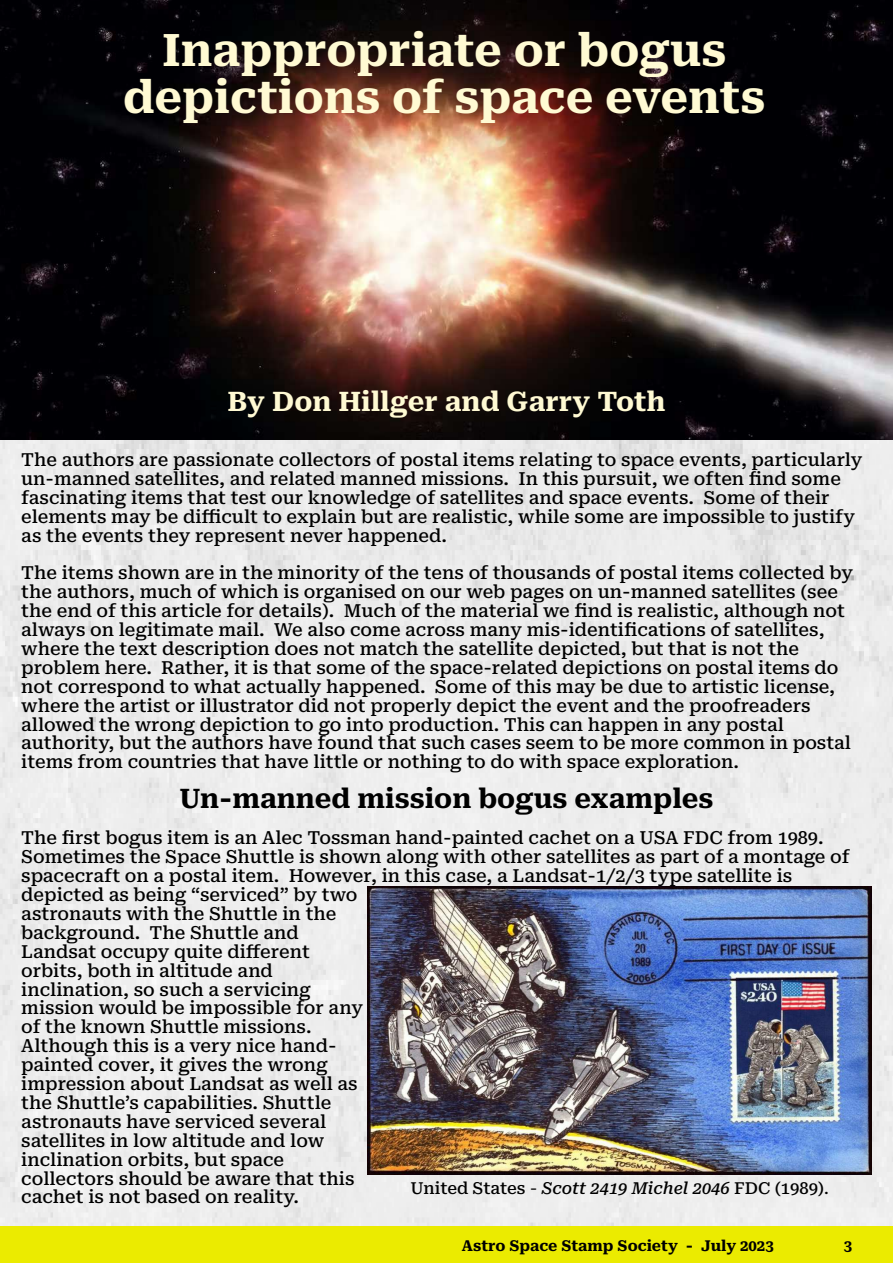
<style>
.page{position:relative;width:893px;height:1263px;background:#fff}
.page>*{position:absolute;margin:0;border:0;box-sizing:border-box;transform-origin:0 0}
.t1{font:700 45px/47.2px "Roboto Serif";color:#fffad3;text-align:center}
.t2{font:700 27px "Roboto Serif";color:#000}
.t3{font:700 27px "Roboto Serif";color:#fffad3}
.t4{font:500 18px/18.9px "Roboto Serif";color:#000}
.t5{font:500 16.5px "Roboto Serif";color:#000}
.t6{font:700 15px "Roboto Serif";color:#000}
.s1{font-weight:400}
.s2{font-style:italic}
</style>
<div class="page">
<div style="left:0;top:440px;width:893px;height:787px;background:#ededed"></div>
<div style="left:0;top:1227px;width:893px;height:36px;background:#ebeb00"></div>
<img style="left:0;top:0;width:893px;height:440px">
<img style="left:368px;top:886px;width:504px;height:288px">
<h1 class="t1" style="left:123px;top:23px;width:644px">Inappropriate or bogus depictions of space events</h1>
<h2 class="t3" style="left:227px;top:379px;width:440px">By Don Hillger and Garry Toth</h2>
<p class="t4" style="left:21px;top:449px;width:843px">The authors are passionate collectors of postal items relating to space events, particularly un-manned satellites, and related manned missions. In this pursuit, we often 昀椀nd some fascinating items that test our knowledge of satellites and space events. Some of their elements may be di昀케cult to explain but are realistic, while some are impossible to justify as the events they represent never happened.</p>
<p class="t4" style="left:21px;top:562px;width:833px">The items shown are in the minority of the tens of thousands of postal items collected by the authors, much of which is organised on our web pages on un-manned satellites (see the end of this article for details). Much of the material we 昀椀nd is realistic, although not always on legitimate mail. We also come across many mis-identi昀椀cations of satellites, where the text description does not match the satellite depicted, but that is not the problem here. Rather, it is that some of the space-related depictions on postal items do not correspond to what actually happened. Some of this may be due to artistic license, where the artist or illustrator did not properly depict the event and the proofreaders allowed the wrong depiction to go into production. This can happen in any postal authority, but the authors have found that such cases seem to be more common in postal items from countries that have little or nothing to do with space exploration.</p>
<h2 class="t2" style="left:179px;top:777px;width:536px">Un-manned mission bogus examples</h2>
<p class="t4" style="left:21px;top:827px;width:830px">The 昀椀rst bogus item is an Alec Tossman hand-painted cachet on a USA FDC from 1989.<br>Sometimes the Space Shuttle is shown along with other satellites as part of a montage of spacecraft on a postal item. However, in this case, a Landsat-1/2/3 type satellite is depicted as being “serviced” by two<br>astronauts with the Shuttle in the<br>background. The Shuttle and<br>Landsat occupy quite di昀昀erent<br>orbits, both in altitude and<br>inclination, so such a servicing<br>mission would be impossible for any<br>of the known Shuttle missions.<br>Although this is a very nice hand-<br>painted cover, it gives the wrong<br>impression about Landsat as well as<br>the Shuttle’s capabilities. Shuttle<br>astronauts have serviced several<br>satellites in low altitude and low<br>inclination orbits, but space<br>collectors should be aware that this<br>cachet is not based on reality.</p>
<p class="t5" style="left:410px;top:1175px;width:420px">United States <span class="s1">-</span> <span class="s2">Scott 2419 Michel 2046</span> FDC (1989)<span class="s1">.</span></p>
<p class="t6" style="left:462px;top:1233px;width:313px">Astro Space Stamp Society - July 2023</p>
<p class="t6" style="left:844px;top:1233px;width:10px">3</p>
</div>
